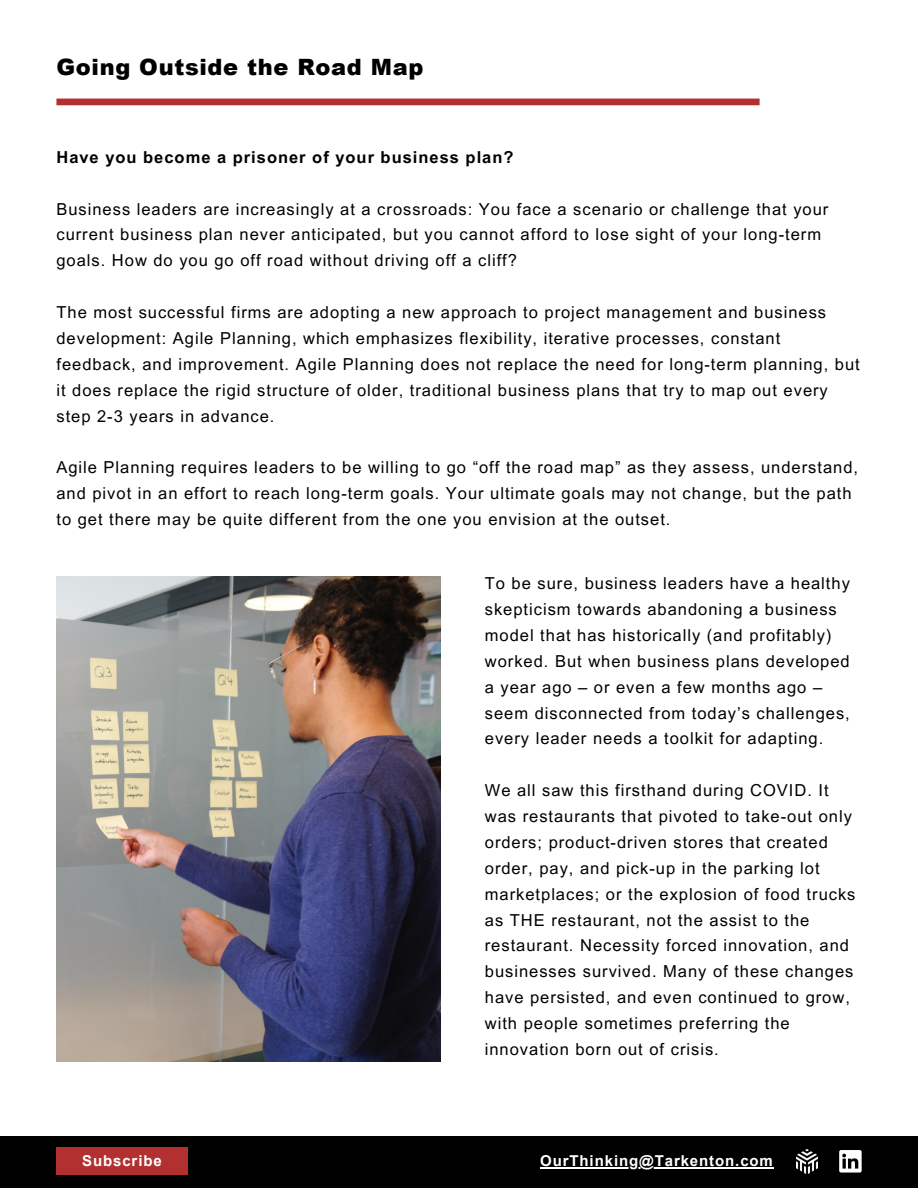
<style>
.page{position:relative;width:918px;height:1188px;background:#fff}
.page>*{position:absolute;margin:0;border:0;box-sizing:border-box;transform-origin:0 0}
.t1{font:900 22.5px "Arial";letter-spacing:.03em;color:#000}
.t2{font:16.5px/25.8px "Arial MT Pro";letter-spacing:.06em;color:#000}
.t3{font:700 16.5px "Arial MT Pro";letter-spacing:.06em;color:#000}
.t4{font:700 15px "Arial";letter-spacing:.06em;color:#fff}
</style>
<div class="page">
<div style="left:0;top:1136px;width:918px;height:52px;background:#000"></div>
<svg style="left:839px;top:1150px;width:23px;height:23px"></svg>
<img style="left:796px;top:1149px;width:22px;height:25px">
<div style="left:56px;top:1147px;width:132px;height:28px;background:#b33030"></div>
<div style="left:56px;top:99px;width:704px;height:6px;background:#b33030"></div>
<hr style="left:540px;top:1167px;width:234px;height:2px;background:#fff">
<img style="left:56px;top:577px;width:384px;height:485px">
<p class="t1" style="left:56px;top:51px;width:368px">Going Outside the Road Map</p>
<p class="t3" style="left:56px;top:151px;width:459px">Have you become a prisoner of your business plan?</p>
<p class="t2" style="left:56px;top:198px;width:773px">Business leaders are increasingly at a crossroads: You face a scenario or challenge that your current business plan never anticipated, but you cannot afford to lose sight of your long-term goals. How do you go off road without driving off a cliff?</p>
<p class="t2" style="left:56px;top:301px;width:805px">The most successful firms are adopting a new approach to project management and business development: Agile Planning, which emphasizes flexibility, iterative processes, constant feedback, and improvement. Agile Planning does not replace the need for long-term planning, but it does replace the rigid structure of older, traditional business plans that try to map out every step 2-3 years in advance.</p>
<p class="t2" style="left:56px;top:457px;width:803px">Agile Planning requires leaders to be willing to go “off the road map” as they assess, understand, and pivot in an effort to reach long-term goals. Your ultimate goals may not change, but the path to get there may be quite different from the one you envision at the outset.</p>
<p class="t2" style="left:485px;top:573px;width:367px">To be sure, business leaders have a healthy skepticism towards abandoning a business model that has historically (and profitably) worked. But when business plans developed a year ago – or even a few months ago – seem disconnected from today’s challenges, every leader needs a toolkit for adapting.</p>
<p class="t2" style="left:485px;top:780px;width:372px">We all saw this firsthand during COVID. It was restaurants that pivoted to take-out only orders; product-driven stores that created order, pay, and pick-up in the parking lot marketplaces; or the explosion of food trucks as THE restaurant, not the assist to the restaurant. Necessity forced innovation, and businesses survived. Many of these changes have persisted, and even continued to grow, with people sometimes preferring the innovation born out of crisis.</p>
<p class="t4" style="left:82px;top:1153px;width:81px">Subscribe</p>
<p class="t4" style="left:540px;top:1153px;width:234px">OurThinking@Tarkenton.com</p>
</div>
